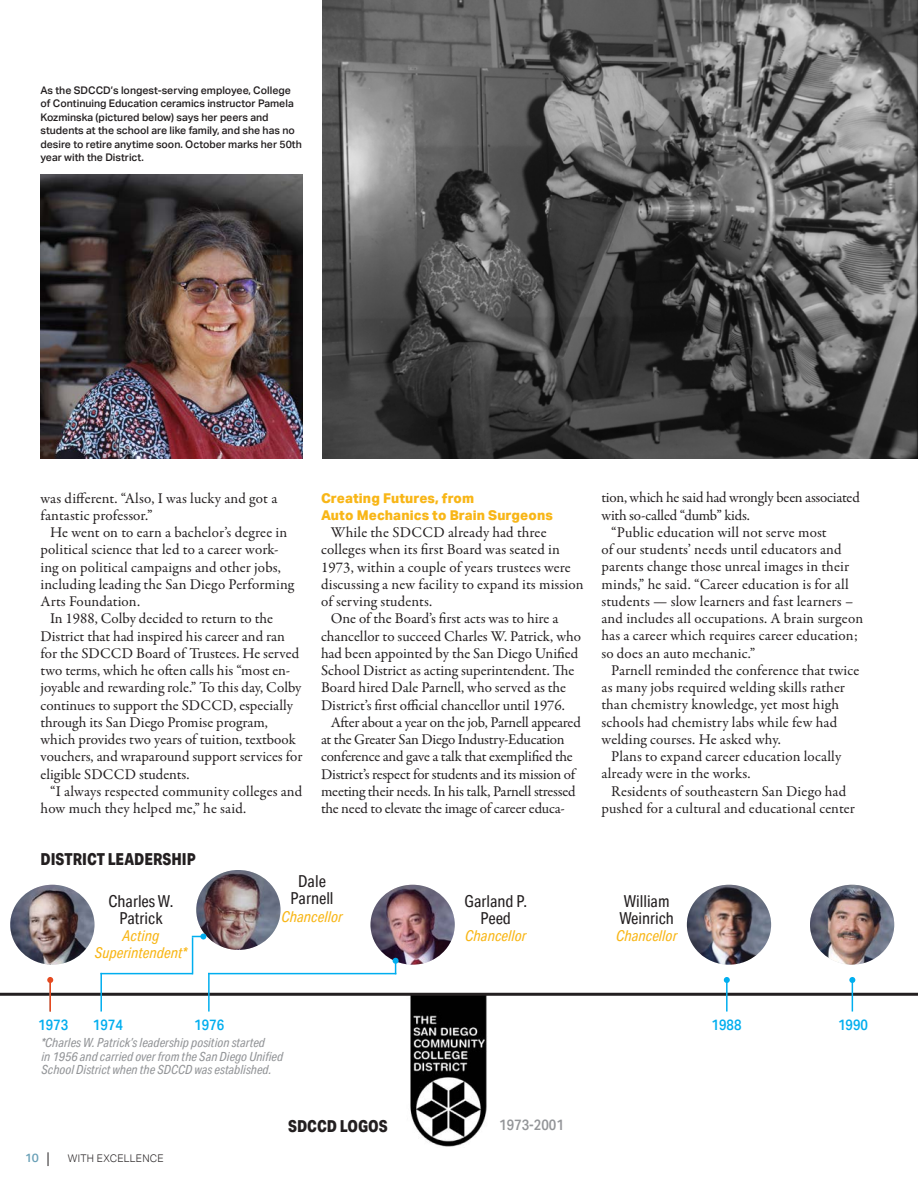
<style>
.page{position:relative;width:918px;height:1188px;background:#fff}
.page>*{position:absolute;margin:0;border:0;box-sizing:border-box;transform-origin:0 0}
.t1{font:16.5px/17.2px "Aktiv Grotesk Cd";color:#231f20;text-align:center}
.t2{font:800 16.5px "Aktiv Grotesk Cd";color:#231f20}
.t3{font:15px/17.2px "Garamond Premr Pro";color:#231f20}
.t4{font:italic 15px/17.2px "Aktiv Grotesk Cd";color:#f8b617;text-align:center}
.t5{font:500 15px "Aktiv Grotesk Cd";color:#00aeef}
.t6{font:500 15px "Aktiv Grotesk Cd";color:#939598}
.t7{font:800 13.5px/17.2px "Aktiv Grotesk";letter-spacing:.01em;color:#f8b617}
.t8{font:italic 12.6px/13.5px "Aktiv Grotesk Cd";color:#939598}
.t9{font:500 12px "Aktiv Grotesk";color:#69a0b7}
.t10{font:500 10.5px/13.5px "Aktiv Grotesk";color:#231f20}
.t11{font:300 10.5px "Aktiv Grotesk";letter-spacing:.025em;color:#231f20}
</style>
<div class="page">
<svg style="left:48px;top:1152px;width:1px;height:14px"></svg>
<img style="left:410px;top:996px;width:77px;height:151px">
<img style="left:687px;top:885px;width:84px;height:80px">
<img style="left:323px;top:0;width:595px;height:458px">
<hr style="left:0;top:993px;width:918px;height:3px;background:#231f20">
<hr style="left:726px;top:980px;width:2px;height:32px;background:#00aeef">
<svg style="left:724px;top:977px;width:6px;height:6px"></svg>
<hr style="left:100px;top:973px;width:2px;height:39px;background:#00aeef">
<hr style="left:208px;top:973px;width:2px;height:39px;background:#00aeef">
<hr style="left:100px;top:973px;width:93px;height:1px;background:#00aeef">
<hr style="left:208px;top:973px;width:188px;height:1px;background:#00aeef">
<img style="left:10px;top:885px;width:84px;height:80px">
<img style="left:196px;top:870px;width:84px;height:80px">
<img style="left:370px;top:885px;width:85px;height:80px">
<svg style="left:192px;top:933px;width:14px;height:6px"></svg>
<hr style="left:192px;top:937px;width:1px;height:37px;background:#00aeef">
<svg style="left:393px;top:958px;width:6px;height:16px"></svg>
<img style="left:810px;top:885px;width:84px;height:80px">
<hr style="left:852px;top:980px;width:1px;height:32px;background:#00aeef">
<svg style="left:849px;top:977px;width:6px;height:6px"></svg>
<hr style="left:50px;top:980px;width:1px;height:32px;background:#e54a20">
<svg style="left:47px;top:977px;width:6px;height:6px"></svg>
<img style="left:40px;top:175px;width:262px;height:283px">
<p class="t10" style="left:40px;top:84px;width:263px">As the SDCCD’s longest-serving employee, College of Continuing Education ceramics instructor Pamela Kozminska (pictured below) says her peers and students at the school are like family, and she has no desire to retire anytime soon. October marks her 50th year with the District.</p>
<p class="t3" style="left:40px;top:490px;width:238px">was different. “Also, I was lucky and got a fantastic professor.”</p>
<p class="t3" style="left:40px;top:524px;width:255px;text-indent:10px">He went on to earn a bachelor’s degree in political science that led to a career work&shy;ing on political campaigns and other jobs, including leading the San Diego Performing Arts Foundation.</p>
<p class="t3" style="left:40px;top:610px;width:263px;text-indent:10px">In 1988, Colby decided to return to the District that had inspired his career and ran for the SDCCD Board of Trustees. He served two terms, which he often calls his “most en&shy;joyable and rewarding role.” To this day, Colby continues to support the SDCCD, especially through its San Diego Promise program, which provides two years of tuition, textbook vouchers, and wraparound support services for eligible SDCCD students.</p>
<p class="t3" style="left:40px;top:783px;width:263px;text-indent:10px">“I always respected community colleges and how much they helped me,” he said.</p>
<p class="t2" style="left:41px;top:848px;width:157px">DISTRICT LEADERSHIP</p>
<p class="t7" style="left:321px;top:489px;width:233px">Creating Futures, from<br>Auto Mechanics to Brain Surgeons</p>
<p class="t3" style="left:321px;top:524px;width:264px;text-indent:10px">While the SDCCD already had three colleges when its first Board was seated in 1973, within a couple of years trustees were discussing a new facility to expand its mission of serving students.</p>
<p class="t3" style="left:321px;top:610px;width:262px;text-indent:10px">One of the Board’s first acts was to hire a chancellor to succeed Charles W. Patrick, who had been appointed by the San Diego Unified School District as acting superintendent. The Board hired Dale Parnell, who served as the District’s first official chancellor until 1976.</p>
<p class="t3" style="left:321px;top:714px;width:261px;text-indent:10px">After about a year on the job, Parnell appeared at the Greater San Diego Industry-Education conference and gave a talk that exemplified the District’s respect for students and its mission of meeting their needs. In his talk, Parnell stressed the need to elevate the image of career educa-</p>
<p class="t1" style="left:109px;top:892px;width:66px">Charles W.<br>Patrick</p>
<p class="t4" style="left:95px;top:927px;width:94px">Acting<br>Superintendent*</p>
<p class="t1" style="left:291px;top:872px;width:45px">Dale<br>Parnell</p>
<p class="t4" style="left:282px;top:907px;width:63px">Chancellor</p>
<p class="t1" style="left:465px;top:892px;width:64px">Garland P.<br>Peed</p>
<p class="t4" style="left:465px;top:927px;width:63px">Chancellor</p>
<p class="t3" style="left:602px;top:490px;width:260px">tion, which he said had wrongly been associated with so-called “dumb” kids.</p>
<p class="t3" style="left:602px;top:524px;width:263px;text-indent:10px">“Public education will not serve most<br>of our students’ needs until educators and parents change those unreal images in their minds,” he said. “Career education is for all students — slow learners and fast learners – and includes all occupations. A brain surgeon has a career which requires career education; so does an auto mechanic.”</p>
<p class="t3" style="left:602px;top:662px;width:260px;text-indent:10px">Parnell reminded the conference that twice as many jobs required welding skills rather than chemistry knowledge, yet most high schools had chemistry labs while few had welding courses. He asked why.</p>
<p class="t3" style="left:602px;top:748px;width:241px;text-indent:10px">Plans to expand career education locally already were in the works.</p>
<p class="t3" style="left:602px;top:783px;width:255px;text-align:center">Residents of southeastern San Diego had pushed for a cultural and educational center</p>
<p class="t1" style="left:619px;top:892px;width:56px;text-align:left">William<br>Weinrich</p>
<p class="t4" style="left:616px;top:927px;width:63px">Chancellor</p>
<p class="t5" style="left:38px;top:1016px;width:31px">1973</p>
<p class="t5" style="left:93px;top:1016px;width:31px">1974</p>
<p class="t5" style="left:194px;top:1016px;width:31px">1976</p>
<p class="t5" style="left:712px;top:1016px;width:31px">1988</p>
<p class="t8" style="left:41px;top:1036px;width:243px">*Charles W. Patrick’s leadership position started<br>in 1956 and carried over from the San Diego Unified<br>School District when the SDCCD was established.</p>
<p class="t9" style="left:25px;top:1151px;width:15px">10</p>
<p class="t11" style="left:68px;top:1152px;width:97px">WITH EXCELLENCE</p>
<p class="t2" style="left:288px;top:1115px;width:101px">SDCCD LOGOS</p>
<p class="t6" style="left:499px;top:1116px;width:66px">1973-2001</p>
<p class="t5" style="left:838px;top:1016px;width:31px">1990</p>
</div>
